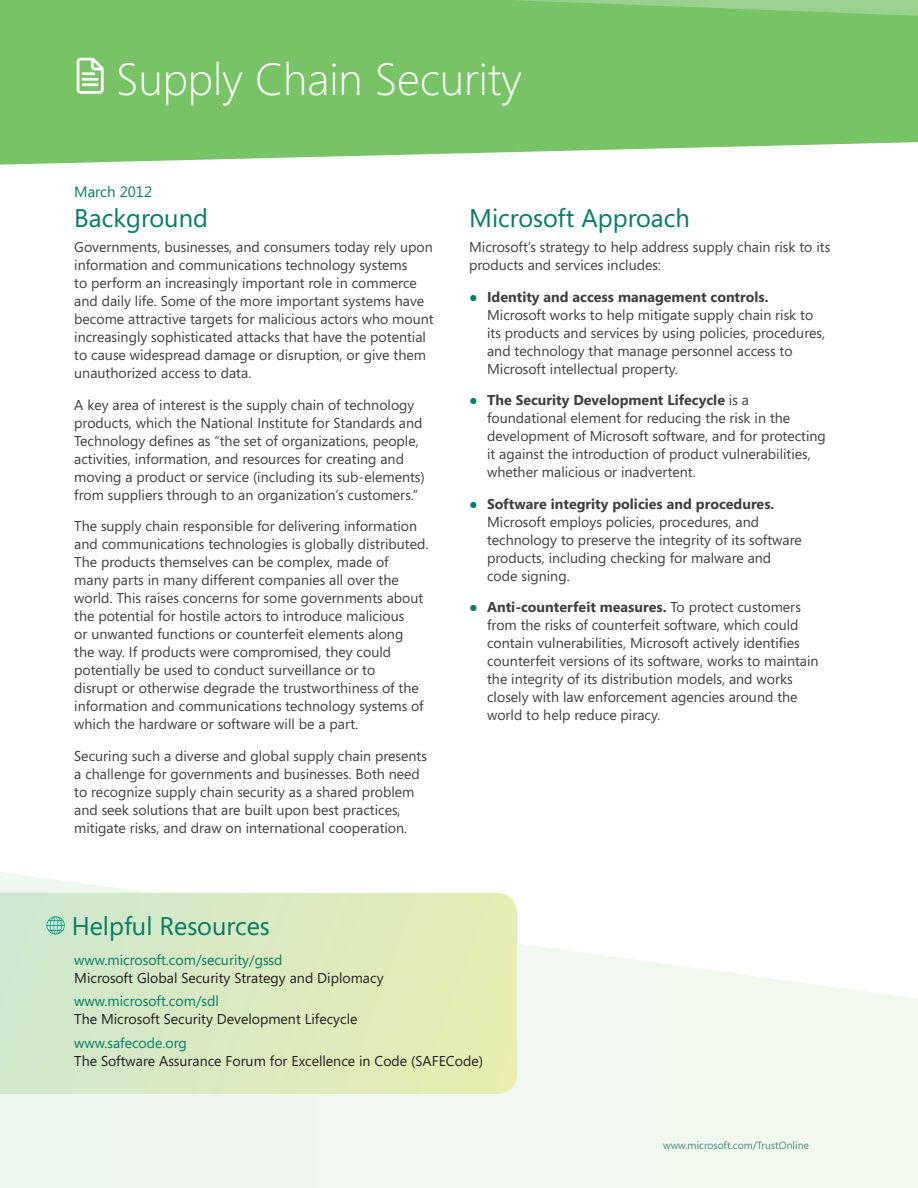
<style>
.page{position:relative;width:918px;height:1188px;background:#fff}
.page>*{position:absolute;margin:0;border:0;box-sizing:border-box;transform-origin:0 0}
.t1{font:300 45px "Segoe";color:#fff}
.t2{font:25.5px "Segoe";color:#057d63}
.DATE{font:15px "Segoe";color:#057d63}
.MAIN__text{font:14.25px/18px "Segoe";color:#3e3e3f}
.AFTER_hyperlink{font:14.25px "Segoe";color:#231f20}
.HYPERLINK{font:14.25px "Segoe";color:#057d63}
.t3{font:10.5px "Segoe";color:#468e7b}
.s1{color:#057d63}
.s2{font-weight:700}
</style>
<div class="page">
<svg style="left:0;top:0;width:918px;height:165px;background:#83c872"></svg>
<svg style="left:510px;top:0;width:408px;height:58px;background:#7cc46b"></svg>
<svg style="left:0;top:872px;width:918px;height:316px"></svg>
<svg style="left:77px;top:58px;width:27px;height:36px"></svg>
<svg style="left:0;top:893px;width:517px;height:201px;background:#daeabf"></svg>
<svg style="left:47px;top:916px;width:18px;height:19px"></svg>
<h1 class="t1" style="left:116px;top:48px;width:407px">Supply Chain Security</h1>
<p class="DATE" style="left:74px;top:182px;width:79px">March 2012</p>
<h2 class="t2" style="left:74px;top:201px;width:135px">Background</h2>
<p class="MAIN__text" style="left:74px;top:238px;width:361px">Governments, businesses, and consumers today rely upon information and communications technology systems<br>to perform an increasingly important role in commerce and daily life. Some of the more important systems have become attractive targets for malicious actors who mount increasingly sophisticated attacks that have the potential to cause widespread damage or disruption, or give them unauthorized access to data.</p>
<p class="MAIN__text" style="left:74px;top:395px;width:352px">A key area of interest is the supply chain of technology products, which the National Institute for Standards and Technology defines as “the set of organizations, people, activities, information, and resources for creating and moving a product or service (including its sub-elements) from suppliers through to an organization’s customers.”</p>
<p class="MAIN__text" style="left:74px;top:517px;width:356px">The supply chain responsible for delivering information and communications technologies is globally distributed.<br>The products themselves can be complex, made of<br>many parts in many different companies all over the world. This raises concerns for some governments about the potential for hostile actors to introduce malicious<br>or unwanted functions or counterfeit elements along<br>the way. If products were compromised, they could potentially be used to conduct surveillance or to<br>disrupt or otherwise degrade the trustworthiness of the information and communications technology systems of which the hardware or software will be a part.</p>
<p class="MAIN__text" style="left:74px;top:746px;width:354px">Securing such a diverse and global supply chain presents a challenge for governments and businesses. Both need to recognize supply chain security as a shared problem and seek solutions that are built upon best practices, mitigate risks, and draw on international cooperation.</p>
<h2 class="t2" style="left:72px;top:908px;width:200px">Helpful Resources</h2>
<h2 class="t2" style="left:469px;top:201px;width:222px">Microsoft Approach</h2>
<p class="MAIN__text" style="left:469px;top:238px;width:363px">Microsoft’s strategy to help address supply chain risk to its products and services includes:</p>
<p class="MAIN__text" style="left:487px;top:287px;width:340px;text-indent:-18px"><span class="s1">●</span> <span class="s2">Identity and access management controls.<br></span>Microsoft works to help mitigate supply chain risk to its products and services by using policies, procedures, and technology that manage personnel access to Microsoft intellectual property.</p>
<p class="MAIN__text" style="left:487px;top:391px;width:340px;text-indent:-18px"><span class="s1">●</span> <span class="s2">The Security Development Lifecycle</span> is a foundational element for reducing the risk in the development of Microsoft software, and for protecting it against the introduction of product vulnerabilities, whether malicious or inadvertent.</p>
<p class="MAIN__text" style="left:487px;top:494px;width:316px;text-indent:-18px"><span class="s1">●</span> <span class="s2">Software integrity policies and procedures.<br></span>Microsoft employs policies, procedures, and technology to preserve the integrity of its software products, including checking for malware and code signing.</p>
<p class="MAIN__text" style="left:487px;top:598px;width:333px;text-indent:-18px"><span class="s1">●</span> <span class="s2">Anti-counterfeit measures.</span> To protect customers from the risks of counterfeit software, which could contain vulnerabilities, Microsoft actively identifies counterfeit versions of its software, works to maintain the integrity of its distribution models, and works closely with law enforcement agencies around the world to help reduce piracy.</p>
<p class="HYPERLINK" style="left:74px;top:950px;width:210px">www.microsoft.com/security/gssd</p>
<p class="AFTER_hyperlink" style="left:74px;top:968px;width:311px">Microsoft Global Security Strategy and Diplomacy</p>
<p class="HYPERLINK" style="left:74px;top:992px;width:146px">www.microsoft.com/sdl</p>
<p class="AFTER_hyperlink" style="left:74px;top:1010px;width:285px">The Microsoft Security Development Lifecycle</p>
<p class="HYPERLINK" style="left:74px;top:1033px;width:114px">www.safecode.org</p>
<p class="AFTER_hyperlink" style="left:74px;top:1051px;width:410px">The Software Assurance Forum for Excellence in Code (SAFECode)</p>
<p class="t3" style="left:663px;top:1138px;width:147px">www.microsoft.com/TrustOnline</p>
</div>
